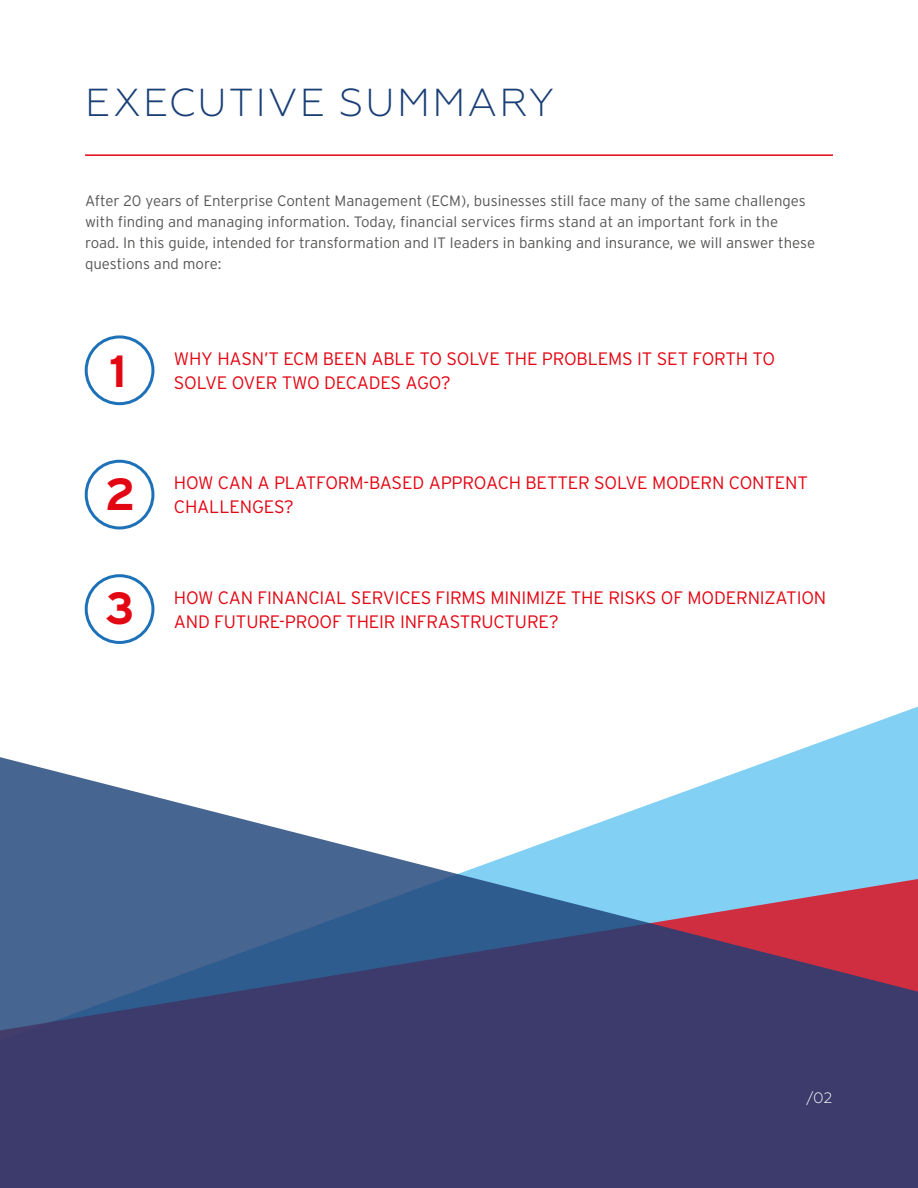
<style>
.page{position:relative;width:918px;height:1188px;background:#fff}
.page>*{position:absolute;margin:0;border:0;box-sizing:border-box;transform-origin:0 0}
.t1{font:700 45px "Interstate";color:#e30613}
.t2{font:300 39px "Geometria";letter-spacing:.06em;color:#193f76}
.t3{font:300 18px/24px "Interstate";letter-spacing:-.01em;color:#e30613}
.t4{font:300 15px/21px "Interstate";color:#575756}
.t5{font:300 15px "Geometria";color:#fff}
</style>
<div class="page">
<hr style="left:85px;top:154px;width:748px;height:2px;background:#e30613">
<div style="left:85px;top:335px;width:69px;height:70px;border:3px solid #1d71b8;border-radius:50%"></div>
<div style="left:85px;top:460px;width:69px;height:69px;border:3px solid #1d71b8;border-radius:50%"></div>
<div style="left:85px;top:574px;width:69px;height:70px;border:3px solid #1d71b8;border-radius:50%"></div>
<svg style="left:788px;top:707px;width:130px;height:47px"></svg>
<svg style="left:0;top:754px;width:918px;height:434px;background:#626c93"></svg>
<h2 class="t2" style="left:85px;top:80px;width:471px">EXECUTIVE SUMMARY</h2>
<p class="t4" style="left:85px;top:190px;width:732px">After 20 years of Enterprise Content Management (ECM), businesses still face many of the same challenges with finding and managing information. Today, financial services firms stand at an important fork in the road. In this guide, intended for transformation and IT leaders in banking and insurance, we will answer these questions and more:</p>
<h1 class="t1" style="left:109px;top:346px;width:19px">1</h1>
<p class="t3" style="left:174px;top:347px;width:603px">WHY HASN’T ECM BEEN ABLE TO SOLVE THE PROBLEMS IT SET FORTH TO<br>SOLVE OVER TWO DECADES AGO?</p>
<h1 class="t1" style="left:105px;top:469px;width:32px">2</h1>
<p class="t3" style="left:174px;top:471px;width:636px">HOW CAN A PLATFORM-BASED APPROACH BETTER SOLVE MODERN CONTENT<br>CHALLENGES?</p>
<h1 class="t1" style="left:106px;top:583px;width:31px">3</h1>
<p class="t3" style="left:174px;top:585px;width:654px">HOW CAN FINANCIAL SERVICES FIRMS MINIMIZE THE RISKS OF MODERNIZATION<br>AND FUTURE-PROOF THEIR INFRASTRUCTURE?</p>
<p class="t5" style="left:806px;top:1089px;width:28px">/02</p>
</div>
